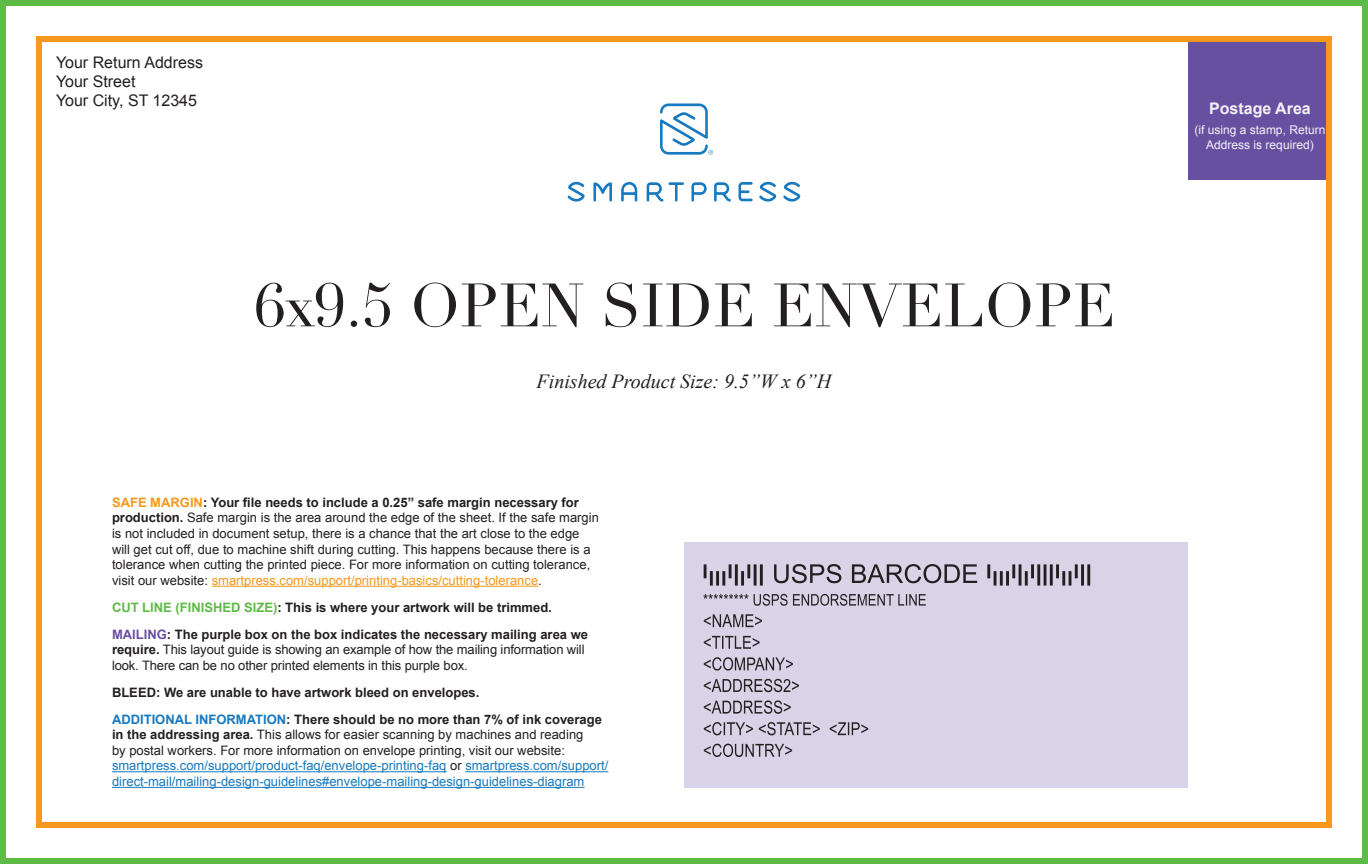
<style>
.page{position:relative;width:1368px;height:864px;background:#fff}
.page>*{position:absolute;margin:0;border:0;box-sizing:border-box;transform-origin:0 0}
.t1{font:italic 20px "Times New Roman";color:#231f20}
.t2{font:16px "Arial";color:#231f20}
.t3{font:700 16px "Arial";color:#f3f2f8}
.t4{font:13px/15.6px "Arial";color:#231f20}
.t5{font:13px/15.6px "Arial";color:#1779bf}
.t6{font:700 13px "Arial";color:#231f20}
.t7{font:12px/14.4px "Arial";color:#f3f2f8;text-align:center}
.s1{font-weight:700;color:#f7981d}
.s2{font-weight:700}
.s3{color:#f7981d}
.s4{color:#5dbb46}
.s5{font-weight:700;color:#6850a1}
.s6{font-weight:700;color:#231f20}
.s7{color:#231f20}
</style>
<div class="page">
<div style="left:1188px;top:36px;width:144px;height:144px;background:#6850a1"></div>
<div style="left:684px;top:542px;width:504px;height:246px;background:#d9d3e7"></div>
<svg style="left:704px;top:564px;width:386px;height:22px"></svg>
<svg style="left:704px;top:744px;width:88px;height:13px"></svg>
<svg style="left:704px;top:722px;width:164px;height:13px"></svg>
<svg style="left:704px;top:700px;width:87px;height:14px"></svg>
<svg style="left:704px;top:679px;width:95px;height:13px"></svg>
<svg style="left:704px;top:657px;width:89px;height:14px"></svg>
<svg style="left:704px;top:636px;width:56px;height:13px"></svg>
<svg style="left:704px;top:614px;width:58px;height:13px"></svg>
<svg style="left:703px;top:594px;width:223px;height:12px"></svg>
<svg style="left:256px;top:282px;width:856px;height:45px"></svg>
<div style="left:0;top:0;width:1368px;height:864px;border:6px solid #5dbb46"></div>
<div style="left:36px;top:36px;width:1296px;height:792px;border:6px solid #f7981d"></div>
<svg style="left:739px;top:182px;width:14px;height:19px"></svg>
<svg style="left:691px;top:182px;width:16px;height:20px"></svg>
<svg style="left:669px;top:182px;width:15px;height:20px"></svg>
<svg style="left:647px;top:182px;width:16px;height:20px"></svg>
<svg style="left:714px;top:182px;width:17px;height:20px"></svg>
<svg style="left:621px;top:182px;width:16px;height:20px"></svg>
<svg style="left:567px;top:182px;width:18px;height:20px"></svg>
<svg style="left:759px;top:182px;width:18px;height:20px"></svg>
<svg style="left:783px;top:182px;width:18px;height:20px"></svg>
<svg style="left:593px;top:182px;width:19px;height:20px"></svg>
<svg style="left:660px;top:103px;width:53px;height:52px"></svg>
<hr style="left:212px;top:586px;width:326px;height:1px;background:#f7981d">
<hr style="left:112px;top:771px;width:335px;height:1px;background:#1779bf">
<hr style="left:465px;top:771px;width:143px;height:1px;background:#1779bf">
<hr style="left:112px;top:787px;width:473px;height:1px;background:#1779bf">
<p class="t2" style="left:56px;top:52px;width:149px">Your Return Address</p>
<p class="t2" style="left:56px;top:71px;width:81px">Your Street</p>
<p class="t2" style="left:56px;top:90px;width:143px">Your City, ST 12345</p>
<p class="t3" style="left:1209px;top:98px;width:103px">Postage Area</p>
<p class="t7" style="left:1195px;top:123px;width:132px">(if using a stamp, Return<br>Address is required)</p>
<p class="t1" style="left:537px;top:368px;width:296px">Finished Product Size: 9.5”W x 6”H</p>
<p class="t4" style="left:112px;top:495px;width:489px"><span class="s1">SAFE MARGIN</span><span class="s2">: Your file needs to include a 0.25” safe margin necessary for production.</span> Safe margin is the area around the edge of the sheet. If the safe margin is not included in document setup, there is a chance that the art close to the edge will get cut off, due to machine shift during cutting. This happens because there is a tolerance when cutting the printed piece. For more information on cutting tolerance, visit our website: <span class="s3">smartpress.com/support/printing-basics/cutting-tolerance</span>.</p>
<p class="t6" style="left:112px;top:599px;width:441px"><span class="s4">CUT LINE (FINISHED SIZE)</span>: This is where your artwork will be trimmed.</p>
<p class="t4" style="left:112px;top:626px;width:478px"><span class="s5">MAILING</span><span class="s2">: The purple box on the box indicates the necessary mailing area we require.</span> This layout guide is showing an example of how the mailing information will look. There can be no other printed elements in this purple box.</p>
<p class="t6" style="left:112px;top:684px;width:369px">BLEED: We are unable to have artwork bleed on envelopes.</p>
<p class="t5" style="left:112px;top:711px;width:498px"><span class="s2">ADDITIONAL INFORMATION</span><span class="s6">: There should be no more than 7% of ink coverage in the addressing area.</span> <span class="s7">This allows for easier scanning by machines and reading<br>by postal workers. For more information on envelope printing, visit our website: </span>smartpress.com/support/product-faq/envelope-printing-faq <span class="s7">or</span> smartpress.com/support/ direct-mail/mailing-design-guidelines#envelope-mailing-design-guidelines-diagram</p>
</div>
